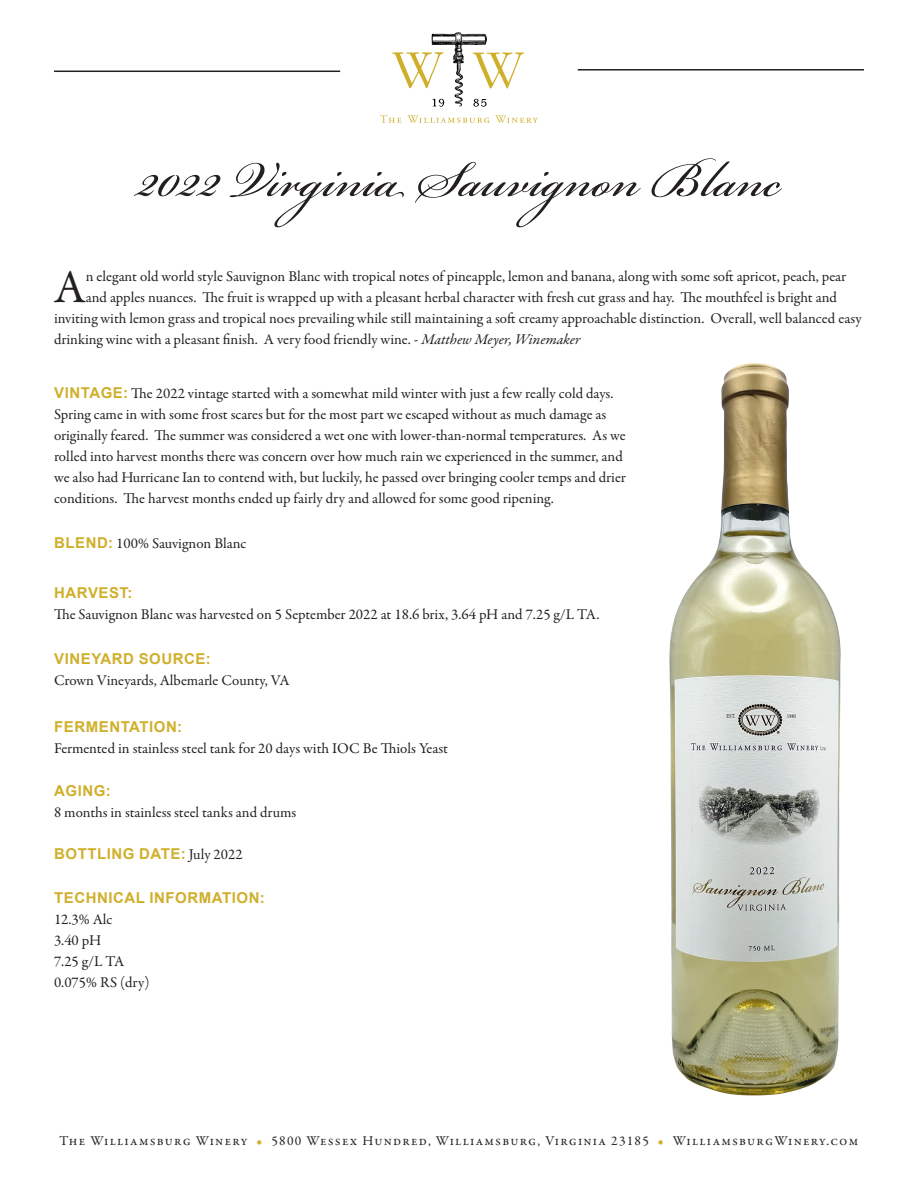
<style>
.page{position:relative;width:918px;height:1188px;background:#fff}
.page>*{position:absolute;margin:0;border:0;box-sizing:border-box;transform-origin:0 0}
.t1{font:78px "Bickham Script Pro 3";color:#231f20}
.t2{font:47.4px "Garamond Premr Pro";color:#231f20}
.t3{font:15px/21px "Garamond Premr Pro";letter-spacing:-.005em;color:#231f20}
.t4{font:700 15px "Arial";letter-spacing:.035em;color:#d0af2b}
.t5{font:13.5px "Garamond Premr Pro";letter-spacing:.09em;color:#231f20}
.s1{font-style:italic}
.s2{font-family:"Arial";font-weight:700;color:#d0af2b}
.s3{font-family:"Garamond Premr Pro";font-weight:400;color:#231f20}
.s4{color:#cfaf2a}
.s5{color:#d0af2b}
</style>
<div class="page">
<svg style="left:392px;top:32px;width:132px;height:75px"></svg>
<svg style="left:380px;top:115px;width:158px;height:8px"></svg>
<hr style="left:54px;top:71px;width:286px;height:1px;background:#231f20">
<hr style="left:578px;top:69px;width:286px;height:2px;background:#231f20">
<img style="left:669px;top:363px;width:172px;height:733px">
<p class="t1" style="left:137px;top:123px;width:646px">2022 Virginia Sauvignon Blanc</p>
<p class="t2" style="left:54px;top:258px;width:34px">A</p>
<p class="t3" style="left:86px;top:266px;width:762px">n elegant old world style Sauvignon Blanc with tropical notes of pineapple, lemon and banana, along with some soft apricot, peach, pear</p>
<p class="t3" style="left:86px;top:287px;width:753px">and apples nuances. The fruit is wrapped up with a pleasant herbal character with fresh cut grass and hay. The mouthfeel is bright and</p>
<p class="t3" style="left:54px;top:308px;width:809px">inviting with lemon grass and tropical noes prevailing while still maintaining a soft creamy approachable distinction. Overall, well balanced easy</p>
<p class="t3" style="left:54px;top:329px;width:528px">drinking wine with a pleasant finish. A very food friendly wine. <span class="s1">- Matthew Meyer, Winemaker</span></p>
<p class="t3" style="left:54px;top:383px;width:573px"><span class="s2">VINTAGE:</span> The 2022 vintage started with a somewhat mild winter with just a few really cold days.<br>Spring came in with some frost scares but for the most part we escaped without as much damage as originally feared. The summer was considered a wet one with lower-than-normal temperatures. As we rolled into harvest months there was concern over how much rain we experienced in the summer, and we also had Hurricane Ian to contend with, but luckily, he passed over bringing cooler temps and drier conditions. The harvest months ended up fairly dry and allowed for some good ripening.</p>
<p class="t3" style="left:54px;top:533px;width:194px"><span class="s2">BLEND:</span> 100% Sauvignon Blanc</p>
<p class="t4" style="left:54px;top:582px;width:80px">HARVEST:</p>
<p class="t3" style="left:54px;top:604px;width:547px">The Sauvignon Blanc was harvested on 5 September 2022 at 18.6 brix, 3.64 pH and 7.25 g/L TA.</p>
<p class="t4" style="left:54px;top:648px;width:158px">VINEYARD SOURCE:</p>
<p class="t3" style="left:54px;top:670px;width:237px">Crown Vineyards, Albemarle County, VA</p>
<p class="t4" style="left:54px;top:716px;width:129px">FERMENTATION:</p>
<p class="t3" style="left:54px;top:738px;width:396px">Fermented in stainless steel tank for 20 days with IOC Be Thiols Yeast</p>
<p class="t4" style="left:54px;top:780px;width:58px">AGING:</p>
<p class="t3" style="left:54px;top:802px;width:244px">8 months in stainless steel tanks and drums</p>
<p class="t4" style="left:54px;top:843px;width:190px">BOTTLING DATE: <span class="s3">July 2022</span></p>
<p class="t4" style="left:54px;top:887px;width:212px">TECHNICAL INFORMATION:</p>
<p class="t3" style="left:54px;top:909px;width:60px">12.3% Alc</p>
<p class="t3" style="left:54px;top:930px;width:49px">3.40 pH</p>
<p class="t3" style="left:54px;top:951px;width:72px">7.25 g/L TA</p>
<p class="t3" style="left:54px;top:972px;width:97px">0.075% RS (dry)</p>
<p class="t5" style="left:59px;top:1133px;width:801px">The Williamsburg Winery <span class="s4">•</span> 5800 Wessex Hundred, Williamsburg, Virginia 23185 <span class="s5">•</span> WilliamsburgWinery.com</p>
</div>
